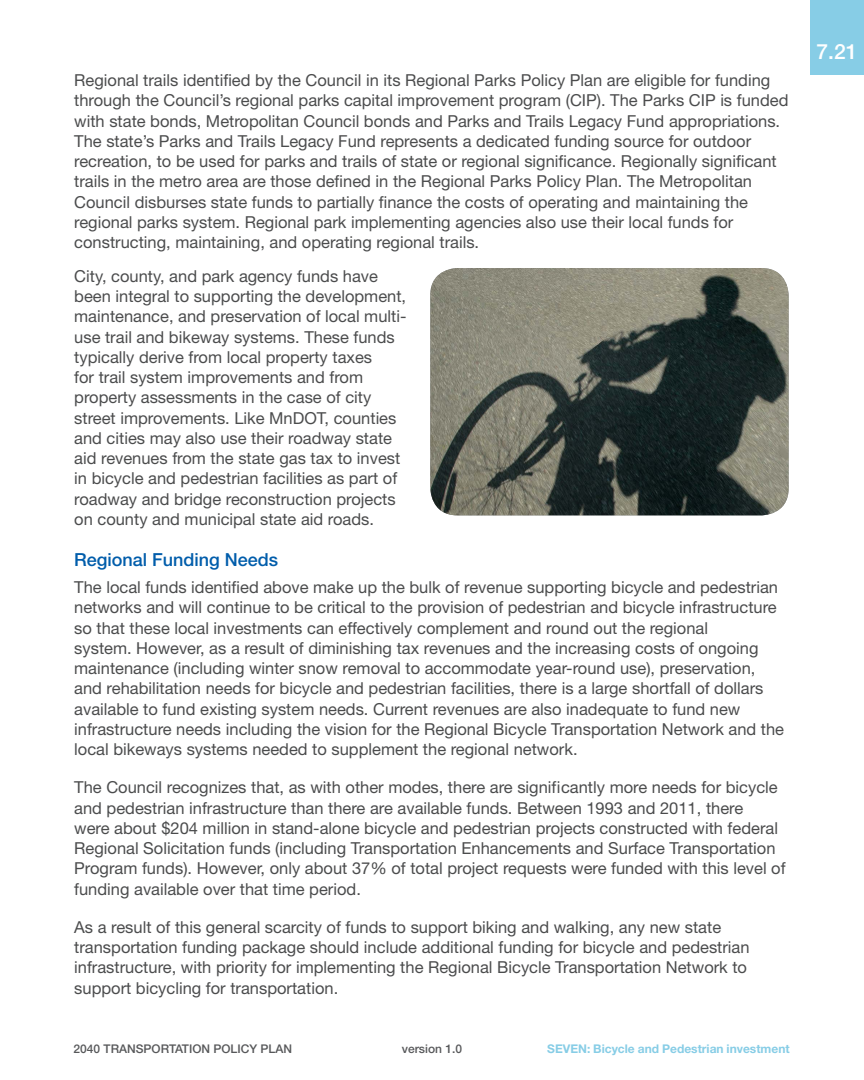
<style>
.page{position:relative;width:864px;height:1080px;background:#fff}
.page>*{position:absolute;margin:0;border:0;box-sizing:border-box;transform-origin:0 0}
.t1{font:500 21px "Helvetica Neue LT Std";color:#fff}
.Heading_3{font:500 18px "Helvetica Neue LT Std";color:#015dab}
.Body_copy{font:16.5px/20.2px "Helvetica Neue LT Std";color:#4b4c4d}
.t2{font:500 12px "Helvetica Neue LT Std";color:#57585a}
.t3{font:700 12px "Helvetica Neue LT Std";color:#87cde6}
</style>
<div class="page">
<div style="left:810px;top:0;width:54px;height:74px;background:#87cde6"></div>
<img style="left:430px;top:268px;width:359px;height:247px">
<p class="Body_copy" style="left:74px;top:70px;width:716px">Regional trails identified by the Council in its Regional Parks Policy Plan are eligible for funding through the Council’s regional parks capital improvement program (CIP). The Parks CIP is funded with state bonds, Metropolitan Council bonds and Parks and Trails Legacy Fund appropriations.<br>The state’s Parks and Trails Legacy Fund represents a dedicated funding source for outdoor recreation, to be used for parks and trails of state or regional significance. Regionally significant trails in the metro area are those defined in the Regional Parks Policy Plan. The Metropolitan Council disburses state funds to partially finance the costs of operating and maintaining the regional parks system. Regional park implementing agencies also use their local funds for constructing, maintaining, and operating regional trails.</p>
<p class="Body_copy" style="left:74px;top:266px;width:334px">City, county, and park agency funds have been integral to supporting the development, maintenance, and preservation of local multi&shy;use trail and bikeway systems. These funds typically derive from local property taxes<br>for trail system improvements and from property assessments in the case of city street improvements. Like MnDOT, counties and cities may also use their roadway state aid revenues from the state gas tax to invest in bicycle and pedestrian facilities as part of roadway and bridge reconstruction projects on county and municipal state aid roads.</p>
<h4 class="Heading_3" style="left:74px;top:549px;width:206px">Regional Funding Needs</h4>
<p class="Body_copy" style="left:74px;top:577px;width:711px">The local funds identified above make up the bulk of revenue supporting bicycle and pedestrian networks and will continue to be critical to the provision of pedestrian and bicycle infrastructure so that these local investments can effectively complement and round out the regional<br>system. However, as a result of diminishing tax revenues and the increasing costs of ongoing maintenance (including winter snow removal to accommodate year-round use), preservation, and rehabilitation needs for bicycle and pedestrian facilities, there is a large shortfall of dollars available to fund existing system needs. Current revenues are also inadequate to fund new infrastructure needs including the vision for the Regional Bicycle Transportation Network and the local bikeways systems needed to supplement the regional network.</p>
<p class="Body_copy" style="left:74px;top:777px;width:713px">The Council recognizes that, as with other modes, there are significantly more needs for bicycle and pedestrian infrastructure than there are available funds. Between 1993 and 2011, there<br>were about $204 million in stand-alone bicycle and pedestrian projects constructed with federal Regional Solicitation funds (including Transportation Enhancements and Surface Transportation Program funds). However, only about 37% of total project requests were funded with this level of funding available over that time period.</p>
<p class="Body_copy" style="left:74px;top:917px;width:677px">As a result of this general scarcity of funds to support biking and walking, any new state transportation funding package should include additional funding for bicycle and pedestrian infrastructure, with priority for implementing the Regional Bicycle Transportation Network to support bicycling for transportation.</p>
<p class="t2" style="left:74px;top:1041px;width:220px">2040 TRANSPORTATION POLICY PLAN</p>
<p class="t3" style="left:547px;top:1041px;width:244px">SEVEN: Bicycle and Pedestrian investment</p>
<p class="t2" style="left:402px;top:1041px;width:62px">version 1.0</p>
<p class="t1" style="left:817px;top:39px;width:42px">7.21</p>
</div>
